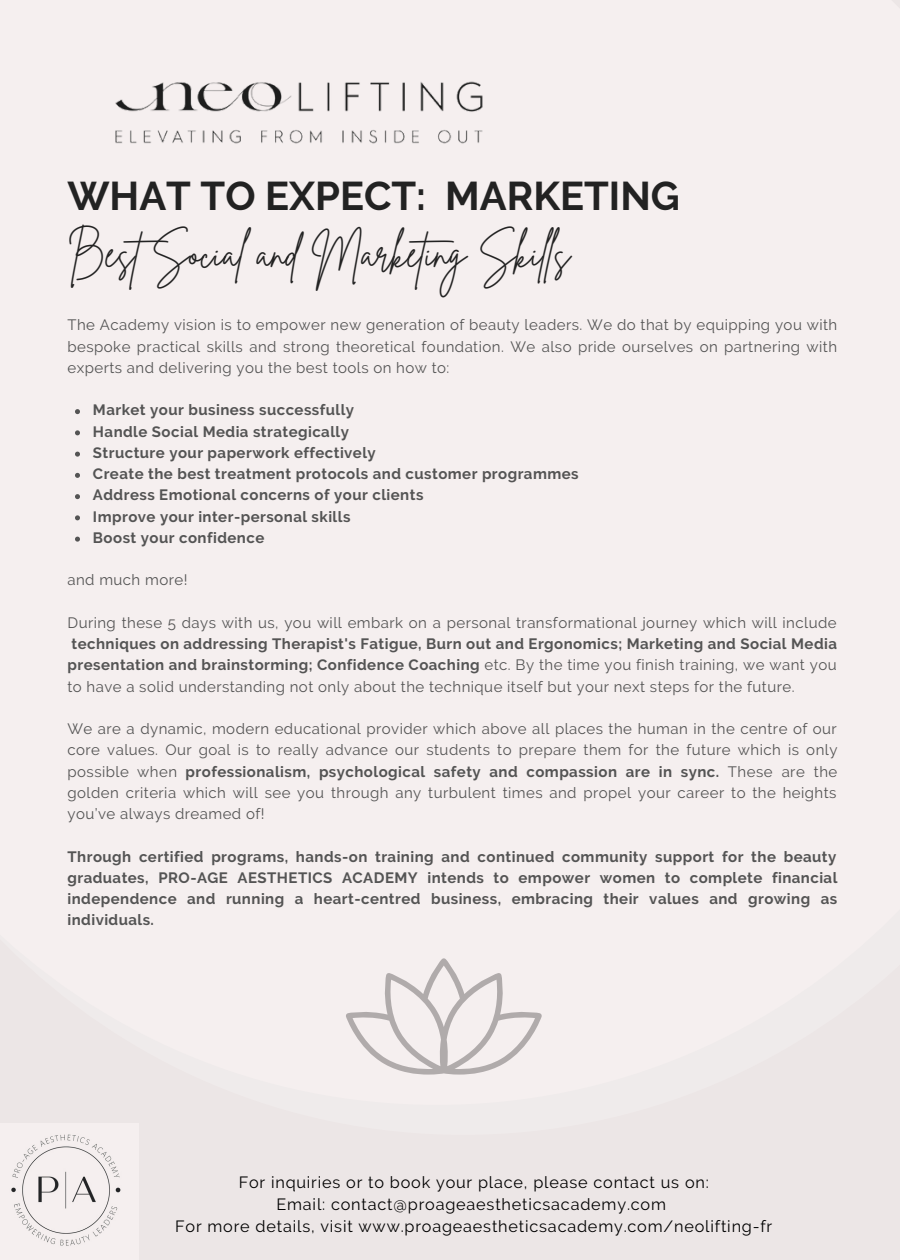
<style>
.page{position:relative;width:900px;height:1260px;background:#f5efef}
.page>*{position:absolute;margin:0;border:0;box-sizing:border-box;transform-origin:0 0}
.t1{font:40px "Brittany Signature";color:#222}
.t2{font:700 40px "Raleway";color:#222}
.t3{font:16.25px/21.8px "Raleway";letter-spacing:.05em;color:#000;text-align:center}
.t4{font:700 15px/21.2px "Raleway";letter-spacing:.03em;color:#545454;text-align:justify}
.t5{font:15px/21.2px "Raleway";letter-spacing:.03em;color:#545454;text-align:justify}
.s1{font-weight:400}
.s2{font-weight:700}
</style>
<div class="page">
<svg style="left:75px;top:409px;width:5px;height:5px"></svg>
<svg style="left:75px;top:430px;width:5px;height:5px"></svg>
<svg style="left:75px;top:452px;width:5px;height:5px"></svg>
<svg style="left:75px;top:473px;width:5px;height:5px"></svg>
<svg style="left:75px;top:494px;width:5px;height:5px"></svg>
<svg style="left:75px;top:515px;width:5px;height:5px"></svg>
<svg style="left:75px;top:537px;width:5px;height:5px"></svg>
<img style="left:11px;top:1134px;width:110px;height:112px">
<svg style="left:346px;top:958px;width:196px;height:117px"></svg>
<img style="left:115px;top:81px;width:368px;height:63px">
<h1 class="t2" style="left:68px;top:172px;width:614px">WHAT TO EXPECT: MARKETING</h1>
<h1 class="t1" style="left:68px;top:227px;width:504px">BestSocial and Marketing Skil s</h1>
<p class="t5" style="left:68px;top:314px;width:771px">The Academy vision is to empower new generation of beauty leaders. We do that by equipping you with bespoke practical skills and strong theoretical foundation. We also pride ourselves on partnering with experts and delivering you the best tools on how to:</p>
<p class="t4" style="left:93px;top:399px;width:487px;text-align:left">Market your business successfully<br>Handle Social Media strategically<br>Structure your paperwork effectively<br>Create the best treatment protocols and customer programmes Address Emotional concerns of your clients<br>Improve your inter-personal skills<br>Boost your confidence</p>
<p class="t5" style="left:68px;top:569px;width:121px">and much more!</p>
<p class="t5" style="left:68px;top:612px;width:771px">During these 5 days with us, you will embark on a personal transformational journey which will include</p>
<p class="t4" style="left:68px;top:633px;width:771px">techniques on addressing Therapist's Fatigue, Burn out and Ergonomics; Marketing and Social Media presentation and brainstorming; Confidence Coaching <span class="s1">etc. By the time you finish training, we want you to have a solid understanding not only about the technique itself but your next steps for the future.</span></p>
<p class="t5" style="left:68px;top:718px;width:772px">We are a dynamic, modern educational provider which above all places the human in the centre of our core values. Our goal is to really advance our students to prepare them for the future which is only possible when <span class="s2">professionalism, psychological safety and compassion are in sync.</span> These are the golden criteria which will see you through any turbulent times and propel your career to the heights you’ve always dreamed of!</p>
<p class="t4" style="left:68px;top:846px;width:771px">Through certified programs, hands-on training and continued community support for the beauty graduates, PRO-AGE AESTHETICS ACADEMY intends to empower women to complete financial independence and running a heart-centred business, embracing their values and growing as individuals.</p>
<p class="t3" style="left:175px;top:1172px;width:599px">For inquiries or to book your place, please contact us on:<br>Email: contact@proageaestheticsacademy.com<br>For more details, visit www.proageaestheticsacademy.com/neolifting-fr</p>
</div>
